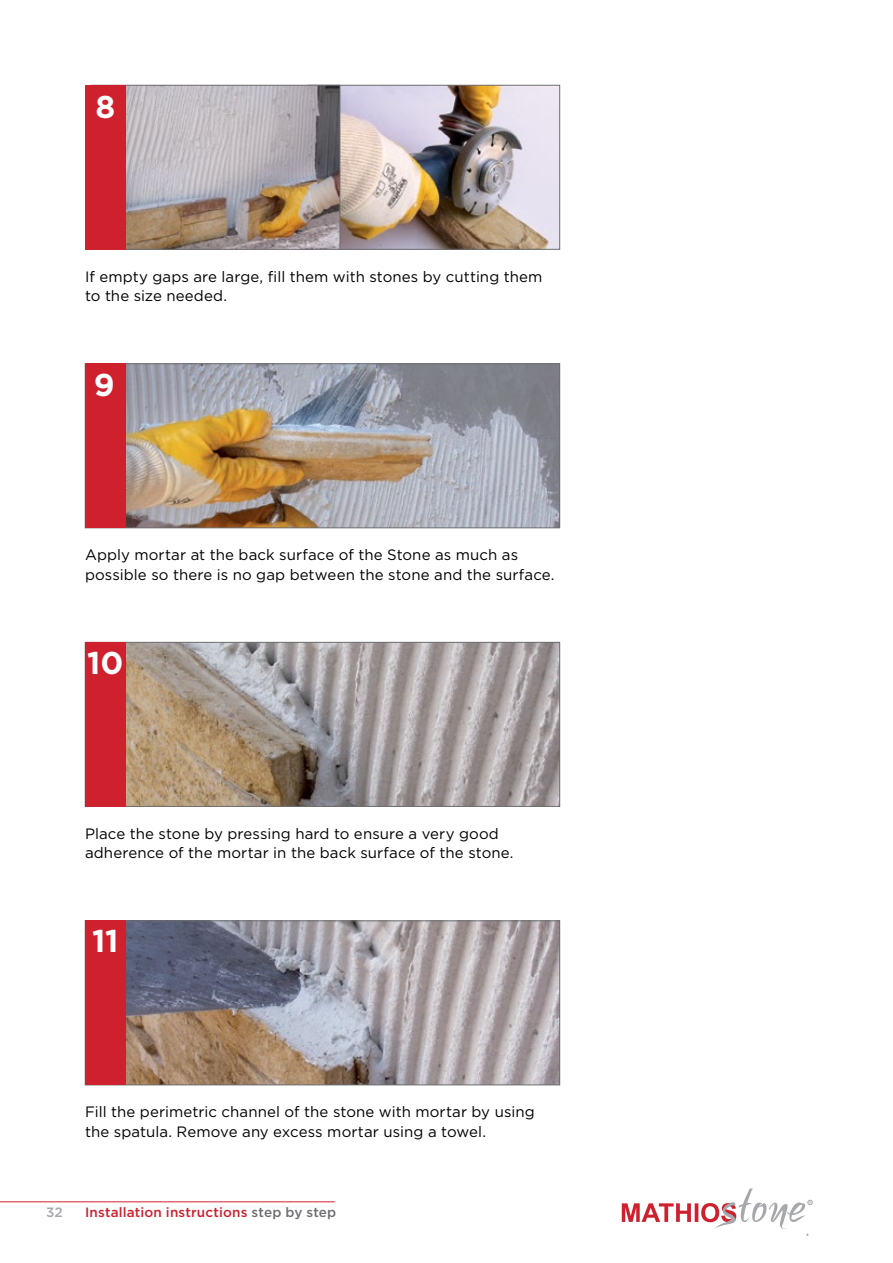
<style>
.page{position:relative;width:893px;height:1263px;background:#fff}
.page>*{position:absolute;margin:0;border:0;box-sizing:border-box;transform-origin:0 0}
.t1{font:700 31.5px "Gotham Greek";color:#fff}
.t2{font:15px/19.5px "Gotham Greek";letter-spacing:.005em;color:#000}
.t3{font:500 13.5px "Gotham Greek";letter-spacing:.015em;color:#cf202e}
.t4{font:500 13.5px "Gotham Greek";color:#a6a8ab}
.s1{color:#6d6e71}
</style>
<div class="page">
<svg style="left:622px;top:1188px;width:191px;height:47px"></svg>
<img style="left:340px;top:87px;width:218px;height:160px">
<div style="left:308px;top:85px;width:252px;height:164px;border:1px solid #6d6e71"></div>
<img style="left:126px;top:87px;width:212px;height:160px">
<div style="left:91px;top:85px;width:249px;height:164px;border:1px solid #6d6e71"></div>
<img style="left:126px;top:366px;width:432px;height:160px">
<div style="left:85px;top:364px;width:475px;height:164px;border:1px solid #6d6e71"></div>
<img style="left:126px;top:644px;width:432px;height:160px">
<div style="left:85px;top:642px;width:475px;height:164px;border:1px solid #6d6e71"></div>
<img style="left:126px;top:923px;width:432px;height:160px">
<div style="left:85px;top:921px;width:475px;height:164px;border:1px solid #6d6e71"></div>
<div style="left:85px;top:85px;width:41px;height:164px;background:#cf202e"></div>
<div style="left:85px;top:364px;width:41px;height:164px;background:#cf202e"></div>
<div style="left:85px;top:642px;width:41px;height:164px;background:#cf202e"></div>
<div style="left:85px;top:921px;width:41px;height:164px;background:#cf202e"></div>
<hr style="left:0;top:1201px;width:335px;height:1px;background:#cf202e">
<h1 class="t1" style="left:95px;top:88px;width:21px">8</h1>
<p class="t2" style="left:85px;top:266px;width:459px">If empty gaps are large, fill them with stones by cutting them to the size needed.</p>
<h1 class="t1" style="left:94px;top:366px;width:22px">9</h1>
<p class="t2" style="left:85px;top:545px;width:471px">Apply mortar at the back surface of the Stone as much as possible so there is no gap between the stone and the surface.</p>
<h1 class="t1" style="left:87px;top:645px;width:38px">10</h1>
<p class="t2" style="left:85px;top:823px;width:430px">Place the stone by pressing hard to ensure a very good adherence of the mortar in the back surface of the stone.</p>
<h1 class="t1" style="left:92px;top:922px;width:28px">11</h1>
<p class="t2" style="left:85px;top:1102px;width:451px">Fill the perimetric channel of the stone with mortar by using the spatula. Remove any excess mortar using a towel.</p>
<p class="t4" style="left:46px;top:1204px;width:18px">32</p>
<p class="t3" style="left:85px;top:1204px;width:253px">Installation instructions <span class="s1">step by step</span></p>
</div>
